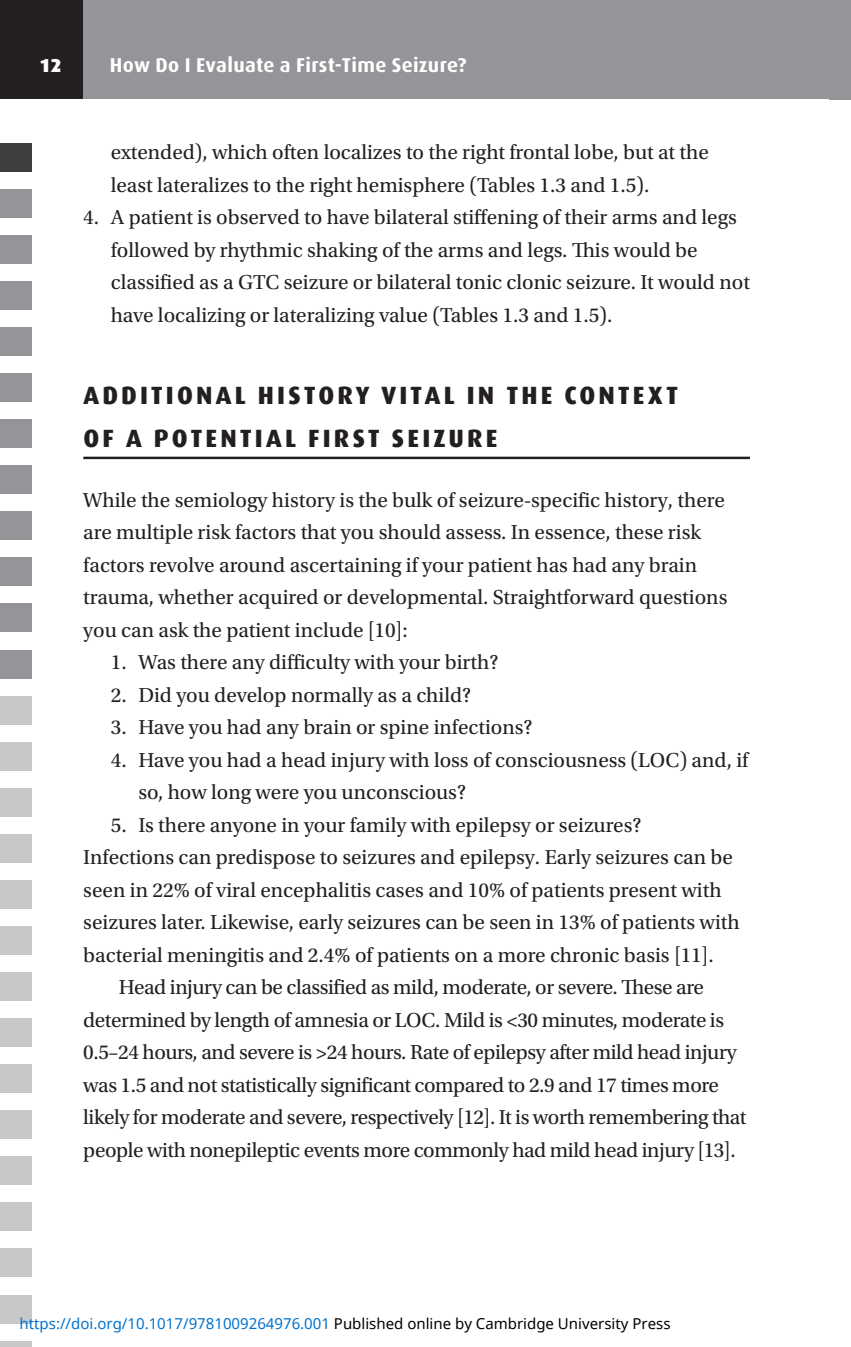
<style>
.page{position:relative;width:851px;height:1347px;background:#fff}
.page>*{position:absolute;margin:0;border:0;box-sizing:border-box;transform-origin:0 0}
.B{font:800 25px/42.5px "Dax";letter-spacing:.125em;color:#231f20}
.para-no-indent{font:21.25px/32.5px "Utopia Std";color:#231f20}
.NL{font:21.25px/32.5px "Utopia Std";color:#231f20}
.para{font:21.25px/32.5px "Utopia Std";letter-spacing:-.02em;color:#231f20}
.NL2{font:21.25px "Utopia Std";color:#231f20}
.NL1{font:21.25px "Utopia Std";color:#231f20}
.t1{font:700 20px "Dax";letter-spacing:.015em;color:#fff}
.t2{font:900 18.75px "Dax";color:#fff}
.t3{font:15px "Noto Sans";color:#0172cf}
.s1{color:#000}
</style>
<div class="page">
<div style="left:0;top:144px;width:32px;height:28px;background:#3e3e3f"></div>
<div style="left:0;top:189px;width:32px;height:29px;background:#939598"></div>
<div style="left:0;top:281px;width:32px;height:29px;background:#939598"></div>
<div style="left:0;top:328px;width:32px;height:28px;background:#939598"></div>
<div style="left:0;top:374px;width:32px;height:28px;background:#939598"></div>
<div style="left:0;top:419px;width:32px;height:29px;background:#939598"></div>
<div style="left:0;top:465px;width:32px;height:29px;background:#939598"></div>
<div style="left:0;top:511px;width:32px;height:29px;background:#939598"></div>
<div style="left:0;top:557px;width:32px;height:29px;background:#939598"></div>
<div style="left:0;top:604px;width:32px;height:28px;background:#939598"></div>
<div style="left:0;top:650px;width:32px;height:28px;background:#939598"></div>
<div style="left:0;top:696px;width:32px;height:28px;background:#c7c8ca"></div>
<div style="left:0;top:742px;width:32px;height:28px;background:#c7c8ca"></div>
<div style="left:0;top:788px;width:32px;height:28px;background:#c7c8ca"></div>
<div style="left:0;top:834px;width:32px;height:28px;background:#c7c8ca"></div>
<div style="left:0;top:880px;width:32px;height:28px;background:#c7c8ca"></div>
<div style="left:0;top:926px;width:32px;height:28px;background:#c7c8ca"></div>
<div style="left:0;top:972px;width:32px;height:28px;background:#c7c8ca"></div>
<div style="left:0;top:1018px;width:32px;height:28px;background:#c7c8ca"></div>
<div style="left:0;top:1064px;width:32px;height:28px;background:#c7c8ca"></div>
<div style="left:0;top:1110px;width:32px;height:29px;background:#c7c8ca"></div>
<div style="left:0;top:1156px;width:32px;height:29px;background:#c7c8ca"></div>
<div style="left:0;top:1202px;width:32px;height:29px;background:#c7c8ca"></div>
<div style="left:0;top:1248px;width:32px;height:29px;background:#c7c8ca"></div>
<div style="left:0;top:1294px;width:32px;height:29px;background:#c7c8ca"></div>
<div style="left:0;top:1340px;width:32px;height:6px;background:#c7c8ca"></div>
<div style="left:0;top:236px;width:32px;height:28px;background:#939598"></div>
<div style="left:0;top:0;width:83px;height:99px;background:#231f20"></div>
<div style="left:83px;top:0;width:767px;height:99px;background:#939598"></div>
<hr style="left:83px;top:456px;width:666px;height:3px;background:#231f20">
<p class="t2" style="left:39px;top:54px;width:24px">12</p>
<p class="t1" style="left:110px;top:53px;width:358px">How Do I Evaluate a First-Time Seizure?</p>
<p class="NL" style="left:111px;top:136px;width:599px">extended), which often localizes to the right frontal lobe, but at the least lateralizes to the right hemisphere (Tables 1.3 and 1.5).</p>
<p class="NL" style="left:111px;top:201px;width:640px;text-indent:-28px">4. A patient is observed to have bilateral stiffening of their arms and legs followed by rhythmic shaking of the arms and legs. This would be classified as a GTC seizure or bilateral tonic clonic seizure. It would not have localizing or lateralizing value (Tables 1.3 and 1.5).</p>
<p class="B" style="left:83px;top:374px;width:596px">ADDITIONAL HISTORY VITAL IN THE CONTEXT<br>OF A POTENTIAL FIRST SEIZURE</p>
<p class="para-no-indent" style="left:83px;top:484px;width:645px">While the semiology history is the bulk of seizure-specific history, there are multiple risk factors that you should assess. In essence, these risk factors revolve around ascertaining if your patient has had any brain trauma, whether acquired or developmental. Straightforward questions you can ask the patient include [10]:</p>
<p class="NL1" style="left:111px;top:651px;width:389px">1. Was there any difficulty with your birth?</p>
<p class="NL" style="left:111px;top:679px;width:362px">2. Did you develop normally as a child?</p>
<p class="NL" style="left:111px;top:711px;width:423px">3. Have you had any brain or spine infections?</p>
<p class="NL" style="left:138px;top:744px;width:611px;text-indent:-28px">4. Have you had a head injury with loss of consciousness (LOC) and, if so, how long were you unconscious?</p>
<p class="NL2" style="left:111px;top:813px;width:532px">5. Is there anyone in your family with epilepsy or seizures?</p>
<p class="para-no-indent" style="left:83px;top:841px;width:658px">Infections can predispose to seizures and epilepsy. Early seizures can be seen in 22% of viral encephalitis cases and 10% of patients present with seizures later. Likewise, early seizures can be seen in 13% of patients with bacterial meningitis and 2.4% of patients on a more chronic basis [11].</p>
<p class="para" style="left:83px;top:971px;width:664px;text-indent:35px">Head injury can be classified as mild, moderate, or severe. These are determined by length of amnesia or LOC. Mild is &lt;30 minutes, moderate is 0.5–24 hours, and severe is &gt;24 hours. Rate of epilepsy after mild head injury was 1.5 and not statistically significant compared to 2.9 and 17 times more likely for moderate and severe, respectively [12]. It is worth remembering that people with nonepileptic events more commonly had mild head injury [13].</p>
<p class="t3" style="left:19px;top:1313px;width:652px">https://doi.org/10.1017/9781009264976.001 <span class="s1">Published online by Cambridge University Press</span></p>
</div>
